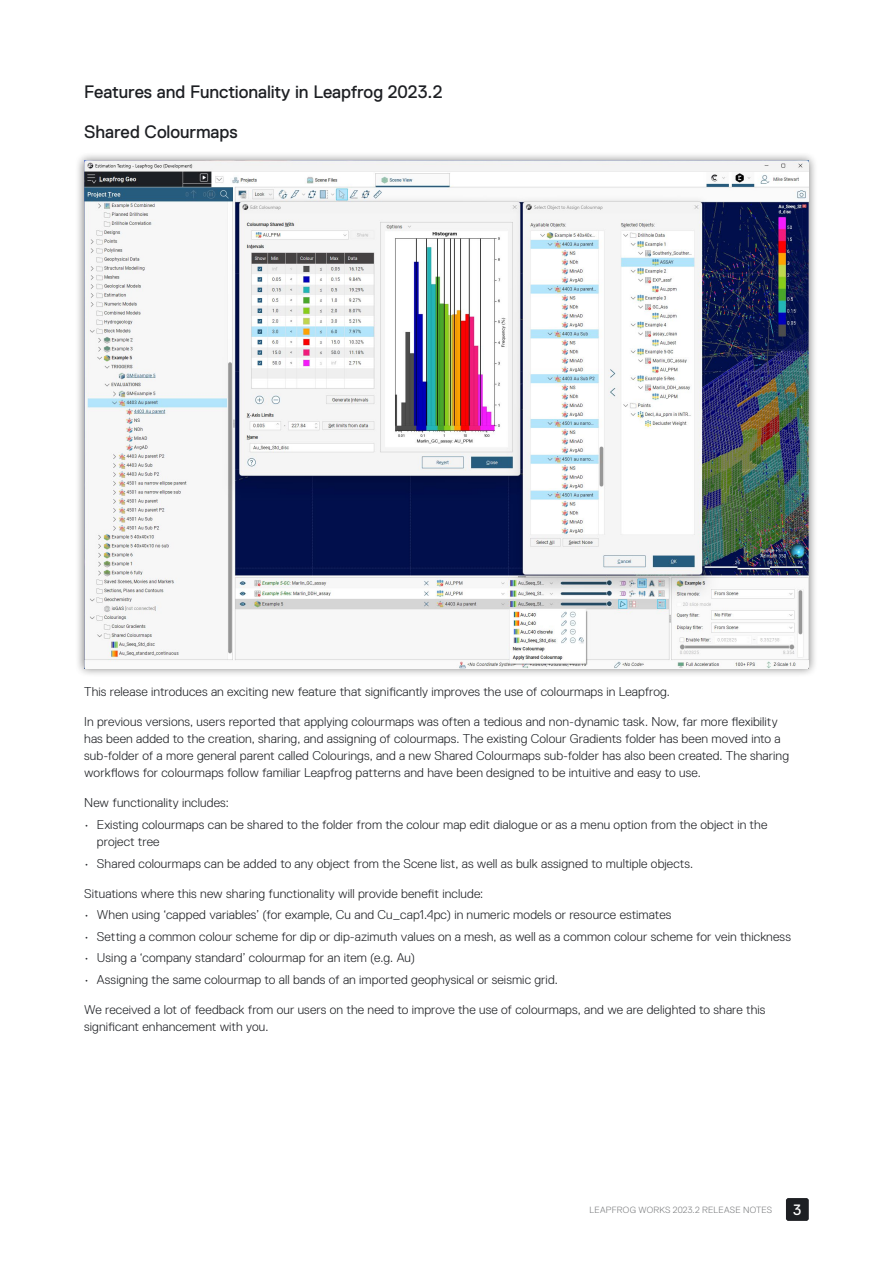
<style>
.page{position:relative;width:893px;height:1263px;background:#fff}
.page>*{position:absolute;margin:0;border:0;box-sizing:border-box;transform-origin:0 0}
.t1{font:18px/39.5px "Replica Pro";letter-spacing:-.005em;color:#1d1f23}
.t2{font:15px "Replica Pro";color:#fff}
.t3{font:300 12.75px/17.2px "Replica Pro";letter-spacing:.01em;color:#1d1f23}
.t4{font:300 9px "Replica Pro";letter-spacing:.025em;color:#77797b}
</style>
<div class="page">
<div style="left:786px;top:1198px;width:23px;height:23px;background:#1d1f23;border-radius:2px"></div>
<div style="left:75px;top:151px;width:743px;height:527px;background:#000;opacity:.5"></div>
<img style="left:84px;top:161px;width:725px;height:508px">
<h1 class="t1" style="left:84px;top:72px;width:360px">Features and Functionality in Leapfrog 2023.2<br>Shared Colourmaps</h1>
<p class="t3" style="left:84px;top:683px;width:587px">This release introduces an exciting new feature that significantly improves the use of colourmaps in Leapfrog.</p>
<p class="t3" style="left:84px;top:713px;width:706px">In previous versions, users reported that applying colourmaps was often a tedious and non-dynamic task. Now, far more flexibility has been added to the creation, sharing, and assigning of colourmaps. The existing Colour Gradients folder has been moved into a sub-folder of a more general parent called Colourings, and a new Shared Colourmaps sub-folder has also been created. The sharing workflows for colourmaps follow familiar Leapfrog patterns and have been designed to be intuitive and easy to use.</p>
<p class="t3" style="left:84px;top:794px;width:146px">New functionality includes:</p>
<p class="t3" style="left:97px;top:816px;width:672px;text-indent:-13px">• Existing colourmaps can be shared to the folder from the colour map edit dialogue or as a menu option from the object in the project tree</p>
<p class="t3" style="left:84px;top:855px;width:610px">• Shared colourmaps can be added to any object from the Scene list, as well as bulk assigned to multiple objects.</p>
<p class="t3" style="left:84px;top:885px;width:401px">Situations where this new sharing functionality will provide benefit include:</p>
<p class="t3" style="left:84px;top:906px;width:589px">• When using ‘capped variables’ (for example, Cu and Cu_cap1.4pc) in numeric models or resource estimates</p>
<p class="t3" style="left:84px;top:928px;width:708px">• Setting a common colour scheme for dip or dip-azimuth values on a mesh, as well as a common colour scheme for vein thickness</p>
<p class="t3" style="left:84px;top:949px;width:332px">• Using a ‘company standard’ colourmap for an item (e.g. Au)</p>
<p class="t3" style="left:84px;top:971px;width:475px">• Assigning the same colourmap to all bands of an imported geophysical or seismic grid.</p>
<p class="t3" style="left:84px;top:1001px;width:683px">We received a lot of feedback from our users on the need to improve the use of colourmaps, and we are delighted to share this significant enhancement with you.</p>
<p class="t4" style="left:590px;top:1204px;width:184px">LEAPFROG WORKS 2023.2 RELEASE NOTES</p>
<p class="t2" style="left:793px;top:1201px;width:10px">3</p>
</div>
